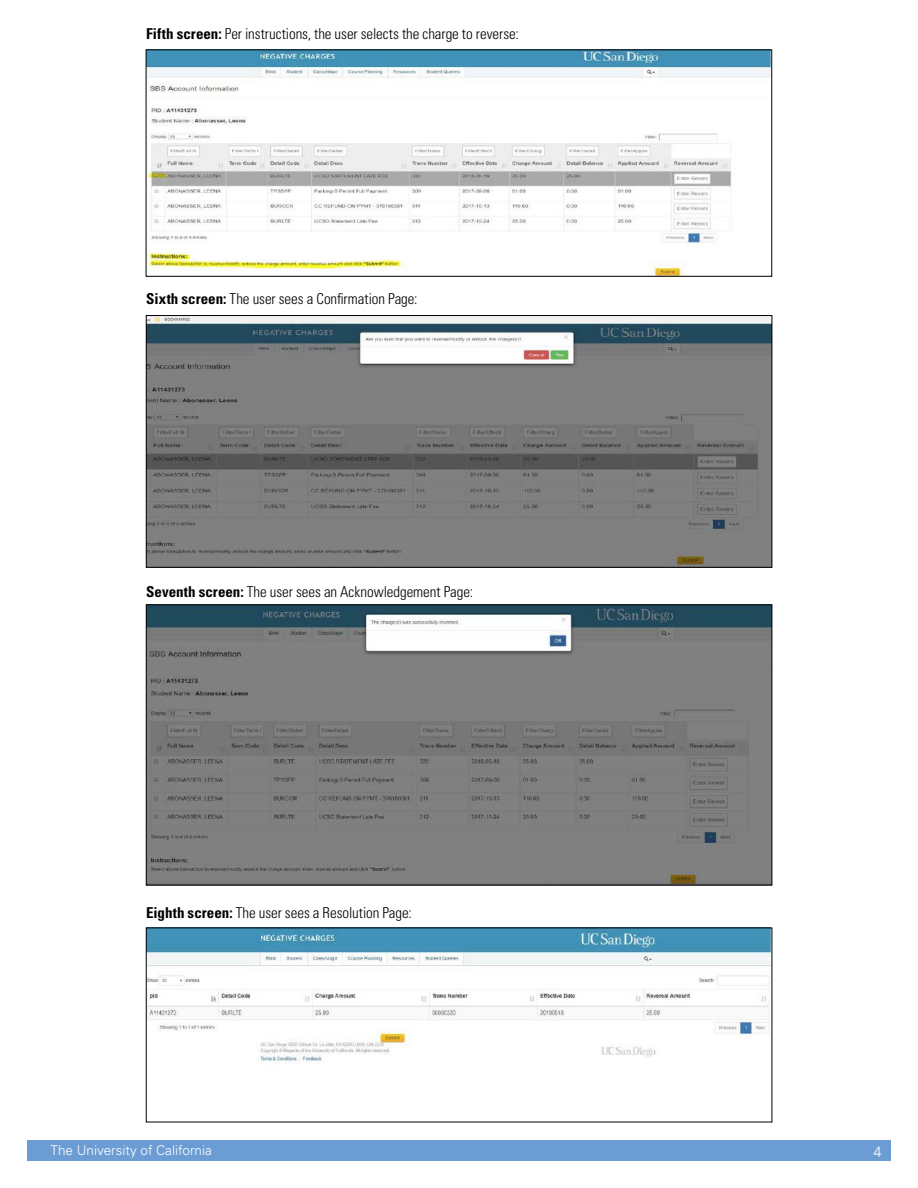
<style>
.page{position:relative;width:918px;height:1188px;background:#fff}
.page>*{position:absolute;margin:0;border:0;box-sizing:border-box;transform-origin:0 0}
.t1{font:300 condensed 15px "Univers";letter-spacing:-.005em;color:#000}
.t2{font:300 15px "Univers";color:#fff}
.t3{font:300 13.5px "Univers";color:#fff}
.s1{font-weight:700}
</style>
<div class="page">
<div style="left:27px;top:1141px;width:864px;height:20px;background:#6b9cd4"></div>
<img style="left:148px;top:52px;width:622px;height:223px">
<div style="left:146px;top:50px;width:626px;height:227px;border:1px solid #000"></div>
<img style="left:148px;top:317px;width:622px;height:249px">
<div style="left:146px;top:315px;width:626px;height:253px;border:1px solid #000"></div>
<img style="left:148px;top:930px;width:622px;height:131px">
<img style="left:148px;top:607px;width:622px;height:276px">
<div style="left:146px;top:605px;width:626px;height:280px;border:1px solid #000"></div>
<p class="t1" style="left:146px;top:24px;width:374px"><span class="s1">Fifth screen:</span> Per instructions, the user selects the charge to reverse:</p>
<p class="t1" style="left:146px;top:290px;width:273px"><span class="s1">Sixth screen:</span> The user sees a Confirmation Page:</p>
<p class="t1" style="left:146px;top:583px;width:328px"><span class="s1">Seventh screen:</span> The user sees an Acknowledgement Page:</p>
<p class="t1" style="left:146px;top:904px;width:267px"><span class="s1">Eighth screen:</span> The user sees a Resolution Page:</p>
<p class="t3" style="left:51px;top:1142px;width:163px">The University of California</p>
<p class="t2" style="left:874px;top:1143px;width:10px">4</p>
</div>
